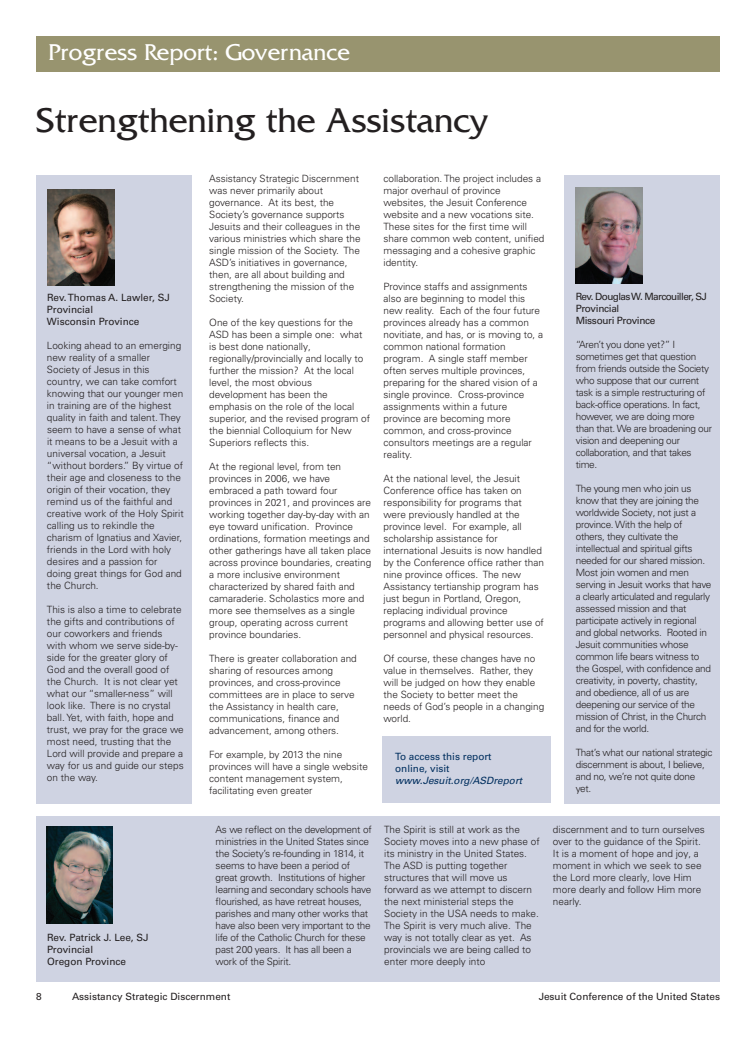
<style>
.page{position:relative;width:756px;height:1044px;background:#fff}
.page>*{position:absolute;margin:0;border:0;box-sizing:border-box;transform-origin:0 0}
.t1{font:36px "Friz Quadrata";color:#231f20}
.t2{font:24px "Friz Quadrata";color:#fff}
.t3{font:300 10px/12px "Univers Com 45";color:#231f20}
.t4{font:300 10px/12px "Univers Com 45";letter-spacing:-.03em;color:#231f20}
.t5{font:300 10px/12px "Univers Com 45";letter-spacing:-.02em;color:#231f20}
.t6{font:10px/12px "Univers Com 55 Roman";color:#231f20}
.t7{font:10px/12px "Univers Com 55 Roman";letter-spacing:-.045em;color:#231f20}
.t8{font:10px/12px "Univers Com 55 Roman";color:#002e5e}
.t9{font:italic 10px "Univers Com 55";color:#002e5e}
</style>
<div class="page">
<div style="left:36px;top:36px;width:684px;height:36px;background:#98946f"></div>
<div style="left:36px;top:176px;width:155px;height:628px;background:#cfd3e2"></div>
<div style="left:565px;top:176px;width:155px;height:628px;background:#cfd3e2"></div>
<div style="left:36px;top:816px;width:684px;height:166px;background:#cfd3e2"></div>
<img style="left:48px;top:189px;width:66px;height:96px">
<img style="left:46px;top:827px;width:66px;height:96px">
<img style="left:576px;top:187px;width:66px;height:97px">
<div style="left:382px;top:736px;width:169px;height:67px;background:#cfd3e2"></div>
<h2 class="t2" style="left:48px;top:37px;width:303px">Progress Report: Governance</h2>
<h1 class="t1" style="left:36px;top:99px;width:454px">Strengthening the Assistancy</h1>
<p class="t6" style="left:47px;top:291px;width:124px">Rev.Thomas A. Lawler, SJ<br>Provincial<br>Wisconsin Province</p>
<p class="t3" style="left:47px;top:339px;width:138px">Looking ahead to an emerging new reality of a smaller<br>Society of Jesus in this country, we can take comfort knowing that our younger men in training are of the highest quality in faith and talent. They seem to have a sense of what it means to be a Jesuit with a universal vocation, a Jesuit “without borders.” By virtue of their age and closeness to the origin of their vocation, they remind us of the faithful and creative work of the Holy Spirit calling us to rekindle the charism of Ignatius and Xavier, friends in the Lord with holy desires and a passion for doing great things for God and the Church.</p>
<p class="t3" style="left:47px;top:603px;width:138px">This is also a time to celebrate the gifts and contributions of our coworkers and friends with whom we serve side-by&shy;side for the greater glory of<br>God and the overall good of the Church. It is not clear yet what our “smaller-ness” will look like. There is no crystal ball. Yet, with faith, hope and trust, we pray for the grace we most need, trusting that the<br>Lord will provide and prepare a way for us and guide our steps on the way.</p>
<p class="t3" style="left:209px;top:172px;width:153px">Assistancy Strategic Discernment was never primarily about governance. At its best, the<br>Society’s governance supports<br>Jesuits and their colleagues in the various ministries which share the single mission of the Society. The<br>ASD’s initiatives in governance, then, are all about building and strengthening the mission of the<br>Society.</p>
<p class="t3" style="left:209px;top:316px;width:162px">One of the key questions for the<br>ASD has been a simple one: what is best done nationally, regionally/provincially and locally to further the mission? At the local level, the most obvious development has been the emphasis on the role of the local superior, and the revised program of the biennial Colloquium for New<br>Superiors reflects this.</p>
<p class="t3" style="left:209px;top:460px;width:164px">At the regional level, from ten provinces in 2006, we have embraced a path toward four provinces in 2021, and provinces are working together day-by-day with an eye toward unification. Province ordinations, formation meetings and other gatherings have all taken place across province boundaries, creating a more inclusive environment characterized by shared faith and camaraderie. Scholastics more and more see themselves as a single group, operating across current province boundaries.</p>
<p class="t3" style="left:209px;top:652px;width:149px">There is greater collaboration and sharing of resources among provinces, and cross-province committees are in place to serve the Assistancy in health care, communications, finance and advancement, among others.</p>
<p class="t3" style="left:209px;top:748px;width:160px">For example, by 2013 the nine provinces will have a single website content management system, facilitating even greater</p>
<p class="t3" style="left:384px;top:172px;width:162px">collaboration. The project includes a major overhaul of province websites, the Jesuit Conference website and a new vocations site.<br>These sites for the first time will share common web content, unified messaging and a cohesive graphic identity.</p>
<p class="t3" style="left:384px;top:280px;width:161px">Province staffs and assignments also are beginning to model this new reality. Each of the four future provinces already has a common novitiate, and has, or is moving to, a common national formation program. A single staff member often serves multiple provinces, preparing for the shared vision of a single province. Cross-province assignments within a future province are becoming more common, and cross-province consultors meetings are a regular reality.</p>
<p class="t3" style="left:384px;top:472px;width:162px">At the national level, the Jesuit Conference office has taken on responsibility for programs that were previously handled at the province level. For example, all scholarship assistance for international Jesuits is now handled by the Conference office rather than nine province offices. The new Assistancy tertianship program has just begun in Portland, Oregon, replacing individual province programs and allowing better use of personnel and physical resources.</p>
<p class="t3" style="left:384px;top:652px;width:162px">Of course, these changes have no value in themselves. Rather, they will be judged on how they enable the Society to better meet the needs of God’s people in a changing world.</p>
<p class="t8" style="left:395px;top:751px;width:98px">To access this report online, visit</p>
<p class="t9" style="left:395px;top:774px;width:128px">www.Jesuit.org/ASDreport</p>
<p class="t7" style="left:576px;top:290px;width:133px">Rev. DouglasW. Marcouiller, SJ<br>Provincial<br>Missouri Province</p>
<p class="t4" style="left:576px;top:338px;width:138px">“Aren’t you done yet?” I sometimes get that question from friends outside the Society who suppose that our current task is a simple restructuring of back-office operations. In fact, however, we are doing more than that. We are broadening our vision and deepening our collaboration, and that takes time.</p>
<p class="t4" style="left:576px;top:482px;width:137px">The young men who join us know that they are joining the worldwide Society, not just a province. With the help of others, they cultivate the intellectual and spiritual gifts needed for our shared mission.<br>Most join women and men serving in Jesuit works that have a clearly articulated and regularly assessed mission and that participate actively in regional and global networks. Rooted in<br>Jesuit communities whose common life bears witness to the Gospel, with confidence and creativity, in poverty, chastity, and obedience, all of us are deepening our service of the mission of Christ, in the Church and for the world.</p>
<p class="t4" style="left:576px;top:746px;width:138px">That’s what our national strategic discernment is about, I believe, and no, we’re not quite done yet.</p>
<p class="t5" style="left:216px;top:824px;width:158px">As we reflect on the development of ministries in the United States since the Society’s re-founding in 1814, it seems to have been a period of great growth. Institutions of higher learning and secondary schools have flourished, as have retreat houses, parishes and many other works that have also been very important to the life of the Catholic Church for these past 200 years. It has all been a work of the Spirit.</p>
<p class="t3" style="left:384px;top:824px;width:157px">The Spirit is still at work as the<br>Society moves into a new phase of its ministry in the United States.<br>The ASD is putting together structures that will move us forward as we attempt to discern the next ministerial steps the<br>Society in the USA needs to make.<br>The Spirit is very much alive. The way is not totally clear as yet. As provincials we are being called to enter more deeply into</p>
<p class="t3" style="left:553px;top:824px;width:154px">discernment and to turn ourselves over to the guidance of the Spirit.<br>It is a moment of hope and joy, a moment in which we seek to see the Lord more clearly, love Him more dearly and follow Him more nearly.</p>
<p class="t6" style="left:539px;top:991px;width:183px">Jesuit Conference of the United States</p>
<p class="t6" style="left:47px;top:932px;width:103px">Rev. Patrick J. Lee, SJ<br>Provincial<br>Oregon Province</p>
<p class="t6" style="left:36px;top:991px;width:7px">8</p>
<p class="t6" style="left:72px;top:991px;width:160px">Assistancy Strategic Discernment</p>
</div>
